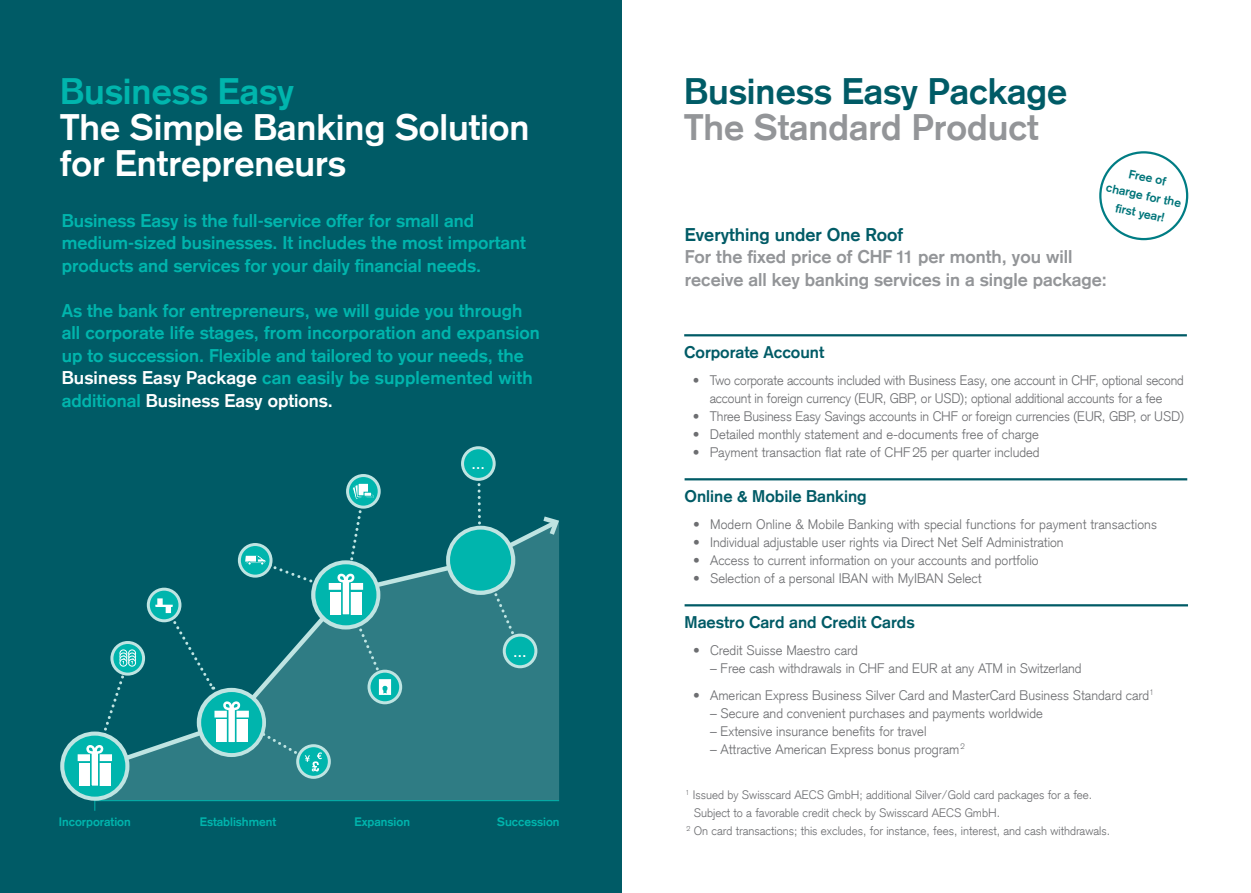
<style>
.page{position:relative;width:1251px;height:893px;background:#fff}
.page>*{position:absolute;margin:0;border:0;box-sizing:border-box;transform-origin:0 0}
.t1{font:700 36px/36px "Credit Suisse Type";color:#fff}
.t2{font:700 36px "Credit Suisse Type";color:#005b66}
.t3{font:700 36px "Credit Suisse Type";color:#939598}
.t4{font:700 36px "Credit Suisse Type";color:#00b5ad}
.t5{font:700 18px/22.5px "Credit Suisse Type";color:#00b5ad}
.t6{font:700 18px/22.5px "Credit Suisse Type";color:#939598}
.t7{font:700 18px "Credit Suisse Type";color:#005b66}
.t8{font:700 16.5px "Credit Suisse Type";color:#005b66}
.t9{font:300 13.5px/18px "Credit Suisse Type";color:#6d6e71;text-align:center}
.t10{font:700 13.5px "Credit Suisse Type";color:#fff}
.t11{font:300 12px "Credit Suisse Type";color:#6d6e71}
.t12{font:700 12px "Credit Suisse Type";color:#00b5ad}
.t13{font:700 12px/18px "Credit Suisse Type";color:#00757a;text-align:center}
.s1{color:#fff}
</style>
<div class="page">
<div style="left:0;top:0;width:621px;height:893px;background:#005b66"></div>
<div style="left:104px;top:774px;width:455px;height:26px;background:#2f7c84"></div>
<hr style="left:94px;top:800px;width:465px;height:1px;background:#00b5ad">
<svg style="left:114px;top:525px;width:445px;height:249px"></svg>
<svg style="left:538px;top:516px;width:21px;height:24px"></svg>
<svg style="left:104px;top:671px;width:23px;height:65px"></svg>
<svg style="left:171px;top:616px;width:44px;height:74px"></svg>
<svg style="left:356px;top:623px;width:26px;height:52px"></svg>
<svg style="left:492px;top:588px;width:25px;height:50px"></svg>
<svg style="left:476px;top:483px;width:6px;height:43px"></svg>
<svg style="left:60px;top:731px;width:69px;height:70px"></svg>
<div style="left:64px;top:736px;width:61px;height:61px;background:#00b5ad;border-radius:50%"></div>
<div style="left:79px;top:763px;width:31px;height:23px;background:#fff"></div>
<div style="left:78px;top:754px;width:34px;height:7px;background:#fff"></div>
<div style="left:90px;top:751px;width:10px;height:36px;background:#fff;border:2px solid #00b5ad"></div>
<svg style="left:85px;top:745px;width:19px;height:10px"></svg>
<div style="left:197px;top:688px;width:69px;height:69px;background:#bfe4e2;border-radius:50%"></div>
<div style="left:201px;top:692px;width:61px;height:61px;background:#00b5ad;border-radius:50%"></div>
<div style="left:216px;top:719px;width:31px;height:23px;background:#fff"></div>
<div style="left:214px;top:711px;width:35px;height:6px;background:#fff"></div>
<div style="left:227px;top:707px;width:9px;height:37px;background:#fff;border:2px solid #00b5ad"></div>
<svg style="left:222px;top:701px;width:19px;height:11px"></svg>
<svg style="left:311px;top:560px;width:69px;height:69px"></svg>
<div style="left:315px;top:564px;width:61px;height:61px;background:#00b5ad;border-radius:50%"></div>
<div style="left:330px;top:592px;width:31px;height:22px;background:#fff"></div>
<div style="left:328px;top:583px;width:35px;height:7px;background:#fff"></div>
<div style="left:341px;top:579px;width:10px;height:37px;background:#fff;border:2px solid #00b5ad"></div>
<svg style="left:337px;top:573px;width:18px;height:11px"></svg>
<svg style="left:446px;top:526px;width:69px;height:69px"></svg>
<div style="left:450px;top:530px;width:61px;height:61px;background:#00b5ad;border-radius:50%"></div>
<svg style="left:297px;top:746px;width:32px;height:31px"></svg>
<div style="left:296px;top:744px;width:35px;height:35px;border:3px solid #bfe4e2;border-radius:50%"></div>
<svg style="left:258px;top:730px;width:64px;height:41px;background:#399195"></svg>
<svg style="left:148px;top:589px;width:32px;height:32px"></svg>
<div style="left:147px;top:588px;width:34px;height:34px;border:3px solid #bfe4e2;border-radius:50%"></div>
<svg style="left:157px;top:598px;width:6px;height:7px"></svg>
<div style="left:166px;top:605px;width:5px;height:8px;background:#fff"></div>
<svg style="left:155px;top:605px;width:18px;height:2px"></svg>
<svg style="left:369px;top:671px;width:31px;height:32px"></svg>
<div style="left:367px;top:670px;width:35px;height:34px;border:3px solid #bfe4e2;border-radius:50%"></div>
<div style="left:379px;top:679px;width:12px;height:16px;background:#fff;border:2px solid #fff"></div>
<svg style="left:382px;top:685px;width:6px;height:9px"></svg>
<svg style="left:239px;top:544px;width:32px;height:32px"></svg>
<div style="left:238px;top:543px;width:34px;height:35px;border:3px solid #bfe4e2;border-radius:50%"></div>
<svg style="left:244px;top:556px;width:72px;height:29px"></svg>
<svg style="left:112px;top:642px;width:31px;height:32px"></svg>
<div style="left:110px;top:641px;width:35px;height:35px;border:3px solid #bfe4e2;border-radius:50%"></div>
<svg style="left:119px;top:649px;width:8px;height:8px"></svg>
<svg style="left:128px;top:649px;width:8px;height:8px"></svg>
<svg style="left:119px;top:652px;width:8px;height:8px"></svg>
<svg style="left:128px;top:652px;width:8px;height:8px"></svg>
<svg style="left:119px;top:655px;width:8px;height:8px"></svg>
<svg style="left:119px;top:659px;width:8px;height:8px"></svg>
<svg style="left:128px;top:655px;width:8px;height:8px"></svg>
<div style="left:128px;top:659px;width:8px;height:8px;background:#00b5ad;border:1px solid #fff;border-radius:50%"></div>
<svg style="left:122px;top:655px;width:11px;height:9px"></svg>
<svg style="left:347px;top:475px;width:32px;height:32px"></svg>
<div style="left:346px;top:474px;width:34px;height:35px;border:3px solid #bfe4e2;border-radius:50%"></div>
<svg style="left:348px;top:481px;width:26px;height:84px"></svg>
<div style="left:504px;top:635px;width:32px;height:32px;background:#00b5ad;border-radius:50%"></div>
<div style="left:502px;top:634px;width:35px;height:34px;border:3px solid #bfe4e2;border-radius:50%"></div>
<div style="left:462px;top:448px;width:32px;height:31px;background:#00b5ad;border-radius:50%"></div>
<div style="left:461px;top:446px;width:34px;height:35px;border:3px solid #bfe4e2;border-radius:50%"></div>
<hr style="left:684px;top:334px;width:502px;height:2px;background:#005b66">
<hr style="left:684px;top:478px;width:502px;height:2px;background:#005b66">
<hr style="left:684px;top:604px;width:503px;height:2px;background:#005b66">
<div style="left:1098px;top:151px;width:89px;height:89px;border:2px solid #007d84;border-radius:50%"></div>
<h1 class="t4" style="left:60px;top:70px;width:235px">Business Easy</h1>
<h1 class="t1" style="left:60px;top:110px;width:471px">The Simple Banking Solution for Entrepreneurs</h1>
<h2 class="t5" style="left:62px;top:209px;width:465px">Business Easy is the full-service offer for small and medium-sized businesses. It includes the most important products and services for your daily financial needs.</h2>
<p class="t5" style="left:62px;top:299px;width:479px">As the bank for entrepreneurs, we will guide you through all corporate life stages, from incorporation and expansion up to succession. Flexible and tailored to your needs, the <span class="s1">Business Easy Package</span> can easily be supplemented with additional <span class="s1">Business Easy options.</span></p>
<p class="t10" style="left:471px;top:456px;width:15px">…</p>
<p class="t10" style="left:513px;top:644px;width:15px">…</p>
<p class="t12" style="left:59px;top:814px;width:74px">Incorporation</p>
<p class="t12" style="left:200px;top:814px;width:78px">Establishment</p>
<p class="t12" style="left:354px;top:814px;width:57px">Expansion</p>
<p class="t12" style="left:497px;top:814px;width:64px">Succession</p>
<h1 class="t2" style="left:684px;top:70px;width:384px">Business Easy Package</h1>
<h1 class="t3" style="left:684px;top:106px;width:356px">The Standard Product</h1>
<p class="t13" style="left:1111px;top:161px;width:78px;rotate:12deg">Free of charge for the fi rst year!</p>
<h2 class="t7" style="left:684px;top:224px;width:220px">Everything under One Roof</h2>
<h2 class="t6" style="left:684px;top:246px;width:423px">For the fixed price of CHF 11 per month, you will receive all key banking services in a single package:</h2>
<p class="t8" style="left:684px;top:342px;width:141px">Corporate Account</p>
<p class="t9" style="left:692px;top:371px;width:492px">• Two corporate accounts included with Business Easy, one account in CHF, optional second account in foreign currency (EUR, GBP, or USD); optional additional accounts for a fee</p>
<p class="t9" style="left:692px;top:407px;width:493px">• Three Business Easy Savings accounts in CHF or foreign currencies (EUR, GBP, or USD)</p>
<p class="t9" style="left:692px;top:425px;width:348px">• Detailed monthly statement and e-documents free of charge</p>
<p class="t9" style="left:692px;top:443px;width:348px">• Payment transaction flat rate of CHF25 per quarter included</p>
<p class="t8" style="left:684px;top:486px;width:183px">Online &amp; Mobile Banking</p>
<p class="t9" style="left:693px;top:515px;width:465px">• Modern Online &amp; Mobile Banking with special functions for payment transactions</p>
<p class="t9" style="left:693px;top:533px;width:372px">• Individual adjustable user rights via Direct Net Self Administration</p>
<p class="t9" style="left:693px;top:551px;width:347px">• Access to current information on your accounts and portfolio</p>
<p class="t9" style="left:693px;top:569px;width:290px">• Selection of a personal IBAN with MyIBAN Select</p>
<p class="t8" style="left:684px;top:612px;width:231px">Maestro Card and Credit Cards</p>
<p class="t9" style="left:693px;top:641px;width:166px">• Credit Suisse Maestro card</p>
<p class="t9" style="left:710px;top:659px;width:373px">– Free cash withdrawals in CHF and EUR at any ATM in Switzerland</p>
<p class="t9" style="left:693px;top:686px;width:462px">• American Express Business Silver Card and MasterCard Business Standard card<sup>1</sup></p>
<p class="t9" style="left:710px;top:704px;width:334px">– Secure and convenient purchases and payments worldwide</p>
<p class="t9" style="left:710px;top:722px;width:218px">– Extensive insurance benefits for travel</p>
<p class="t9" style="left:710px;top:740px;width:256px">– Attractive American Express bonus program<sup>2</sup></p>
<p class="t11" style="left:685px;top:787px;width:408px"><sup>1</sup> Issued by Swisscard AECS GmbH; additional Silver/Gold card packages for a fee.</p>
<p class="t11" style="left:693px;top:805px;width:308px">Subject to a favorable credit check by Swisscard AECS GmbH.</p>
<p class="t11" style="left:686px;top:823px;width:425px"><sup>2</sup> On card transactions; this excludes, for instance, fees, interest, and cash withdrawals.</p>
</div>
